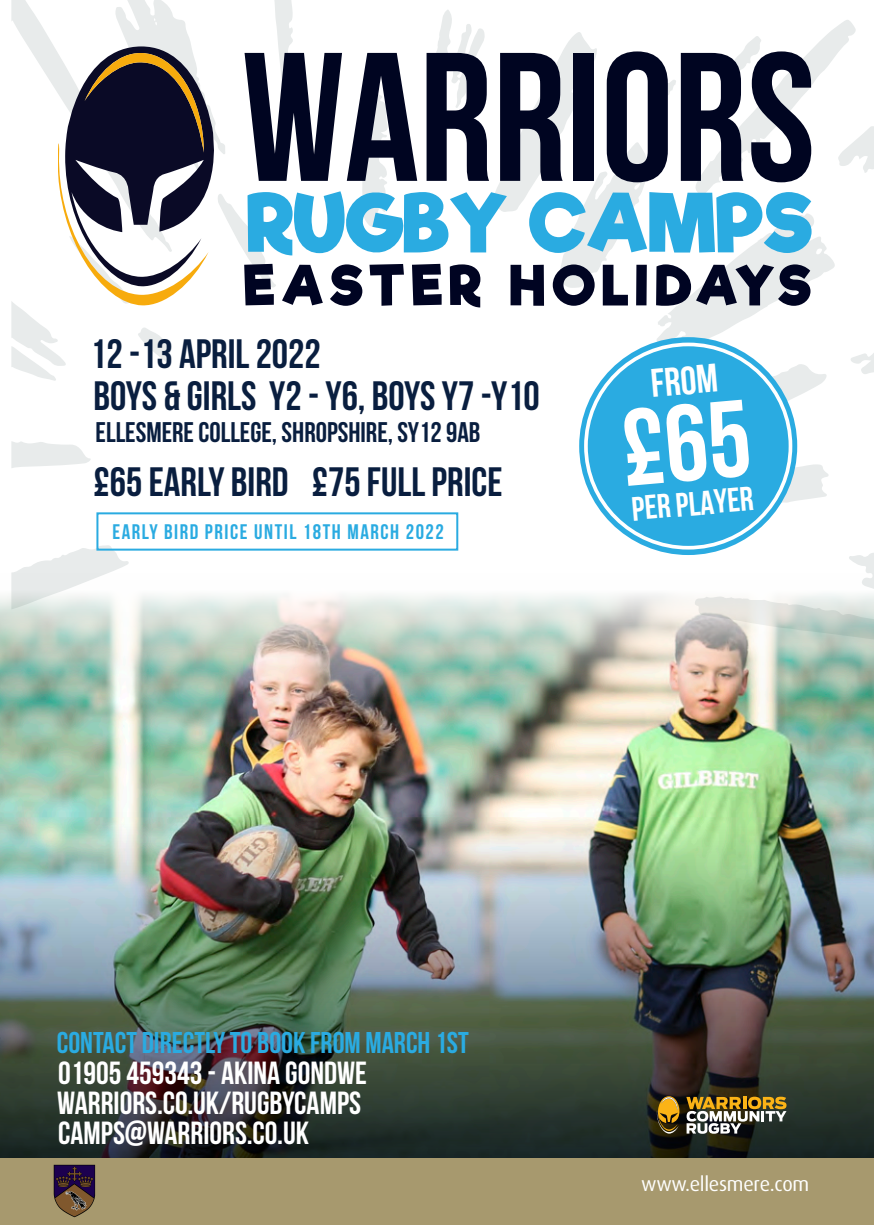
<style>
.page{position:relative;width:874px;height:1225px;background:#fff}
.page>*{position:absolute;margin:0;border:0;box-sizing:border-box;transform-origin:0 0}
.t1{font:700 53.4px "Riffic";letter-spacing:.135em;color:#000422}
.t2{font:700 48px "Riffic";letter-spacing:.065em;color:#020221}
.t3{font:700 41px "Bebas Neue";color:#091e3f}
.t4{font:700 39.8px "Bebas Neue";color:#fff}
.t5{font:700 33.8px "Bebas Neue";color:#fff}
.t6{font:700 32px "Bebas Neue";color:#fff}
.t7{font:700 30px "Bebas Neue";color:#2aabe1}
.t8{font:700 28.4px "Bebas Neue";color:#091e3f}
.t9{font:700 21px "Bebas Neue";letter-spacing:.075em;color:#2aabe1}
.t10{font:20px "Dax";letter-spacing:-.015em;color:#fff}
</style>
<div class="page">
<svg style="left:11px;top:545px;width:118px;height:29px"></svg>
<svg style="left:698px;top:545px;width:175px;height:29px"></svg>
<img style="left:0;top:574px;width:873px;height:238px">
<div style="left:96px;top:512px;width:362px;height:38px;border:2px solid #2aabe1"></div>
<img style="left:0;top:812px;width:873px;height:346px">
<svg style="left:656px;top:1096px;width:130px;height:37px;background:#807044"></svg>
<svg style="left:579px;top:337px;width:217px;height:218px;background:#43b4e4"></svg>
<div style="left:0;top:1158px;width:873px;height:67px;background:#a7996e"></div>
<img style="left:53px;top:1165px;width:42px;height:52px">
<svg style="left:11px;top:0;width:862px;height:506px"></svg>
<p class="t1" style="left:243px;top:252px;width:568px">EASTER HOLIDAYS</p>
<p class="t2" style="left:244px;top:254px;width:568px">CHRISTMAS HOLIDAYS</p>
<p class="t3" style="left:90px;top:331px;width:232px">12 -13 APRIL 2022</p>
<p class="t3" style="left:94px;top:373px;width:447px">BOYS &amp; GIRLS Y2 - Y6, BOYS Y7 -Y10</p>
<p class="t8" style="left:96px;top:417px;width:386px">ELLESMERE COLLEGE, SHROPSHIRE, SY12 9AB</p>
<p class="t3" style="left:94px;top:460px;width:196px">£65 EARLY BIRD</p>
<p class="t3" style="left:312px;top:460px;width:192px">£75 FULL PRICE</p>
<p class="t9" style="left:112px;top:520px;width:333px">EARLY BIRD PRICE UNTIL 18TH MARCH 2022</p>
<p class="t4" style="left:648px;top:362px;width:69px;rotate:-5deg">FROM</p>
<p class="t5" style="left:629px;top:490px;width:124px;rotate:-5deg">PER PLAYER</p>
<p class="t7" style="left:57px;top:1026px;width:413px">CONTACT DIRECTLY TO BOOK FROM MARCH 1ST</p>
<p class="t6" style="left:58px;top:1055px;width:310px">01905 459343 - AKINA GONDWE</p>
<p class="t6" style="left:57px;top:1085px;width:305px">WARRIORS.CO.UK/RUGBYCAMPS</p>
<p class="t6" style="left:58px;top:1115px;width:252px">CAMPS@WARRIORS.CO.UK</p>
<p class="t10" style="left:641px;top:1173px;width:169px">www.ellesmere.com</p>
</div>
